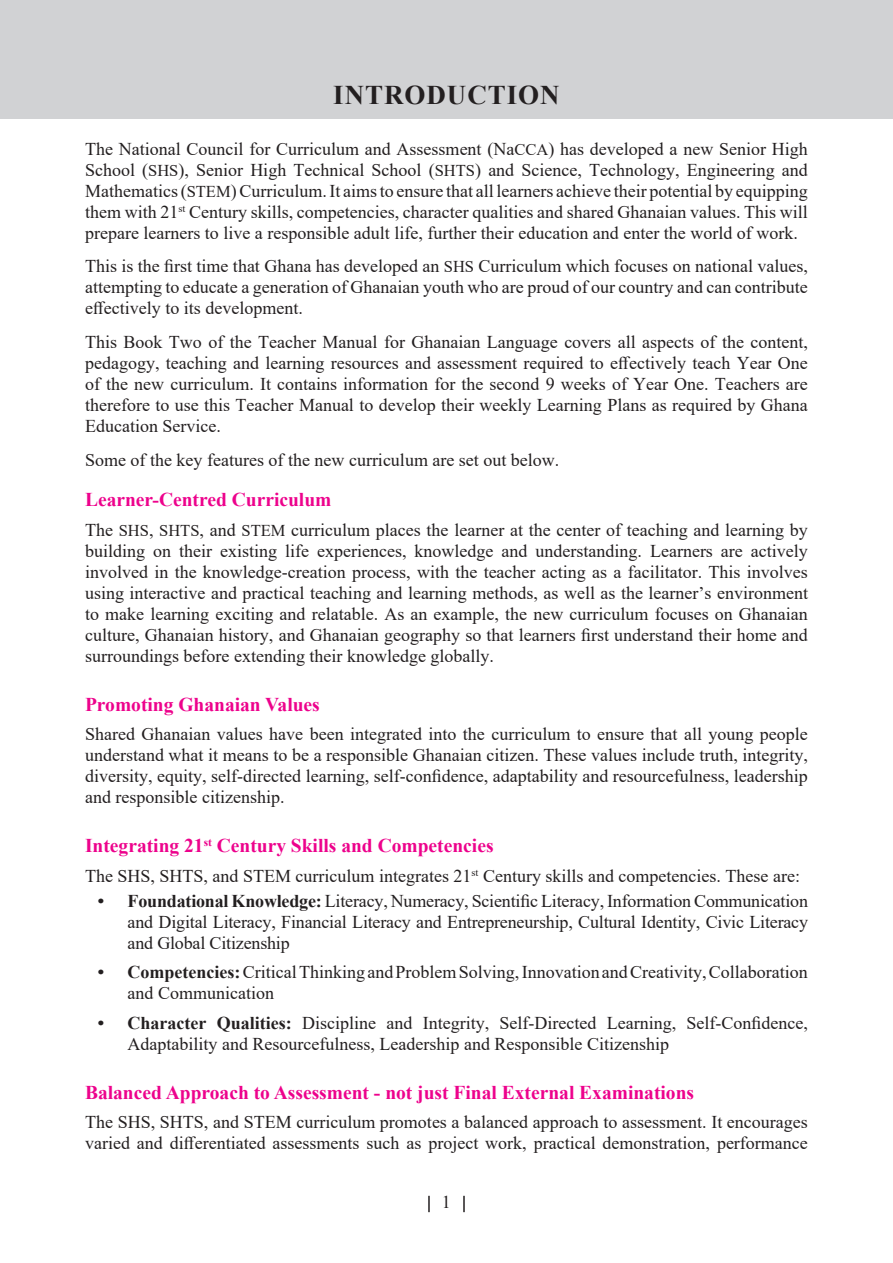
<style>
.page{position:relative;width:893px;height:1263px;background:#fff}
.page>*{position:absolute;margin:0;border:0;box-sizing:border-box;transform-origin:0 0}
.t1{font:700 27px "Times New Roman";letter-spacing:.035em;color:#231f20}
.t2{font:700 19.5px "Times New Roman";color:#ed028c}
.t3{font:18px/21px "Times New Roman";color:#231f20;text-align:justify}
.s1{font-size:16.5px}
.s2{font-weight:700}
</style>
<div class="page">
<svg style="left:428px;top:1196px;width:2px;height:16px"></svg>
<svg style="left:463px;top:1196px;width:2px;height:16px"></svg>
<div style="left:0;top:0;width:893px;height:118px;background:#d1d2d4"></div>
<h1 class="t1" style="left:333px;top:75px;width:228px">INTRODUCTION</h1>
<p class="t3" style="left:85px;top:137px;width:724px">The National Council for Curriculum and Assessment (Na<span class="s1">CCA</span>) has developed a new Senior High School (<span class="s1">SHS</span>), Senior High Technical School (<span class="s1">SHTS</span>) and Science, Technology, Engineering and Mathematics (<span class="s1">STEM</span>) Curriculum. It aims to ensure that all learners achieve their potential by equipping them with 21<sup>st</sup> Century skills, competencies, character qualities and shared Ghanaian values. This will prepare learners to live a responsible adult life, further their education and enter the world of work.</p>
<p class="t3" style="left:85px;top:255px;width:724px">This is the first time that Ghana has developed an <span class="s1">SHS</span> Curriculum which focuses on national values, attempting to educate a generation of Ghanaian youth who are proud of our country and can contribute effectively to its development.</p>
<p class="t3" style="left:85px;top:331px;width:724px">This Book Two of the Teacher Manual for Ghanaian Language covers all aspects of the content, pedagogy, teaching and learning resources and assessment required to effectively teach Year One of the new curriculum. It contains information for the second 9 weeks of Year One. Teachers are therefore to use this Teacher Manual to develop their weekly Learning Plans as required by Ghana Education Service.</p>
<p class="t3" style="left:85px;top:449px;width:476px">Some of the key features of the new curriculum are set out below.</p>
<p class="t2" style="left:85px;top:486px;width:248px">Learner-Centred Curriculum</p>
<p class="t3" style="left:85px;top:519px;width:724px">The <span class="s1">SHS</span>, <span class="s1">SHTS</span>, and <span class="s1">STEM</span> curriculum places the learner at the center of teaching and learning by building on their existing life experiences, knowledge and understanding. Learners are actively involved in the knowledge-creation process, with the teacher acting as a facilitator. This involves using interactive and practical teaching and learning methods, as well as the learner’s environment to make learning exciting and relatable. As an example, the new curriculum focuses on Ghanaian culture, Ghanaian history, and Ghanaian geography so that learners first understand their home and surroundings before extending their knowledge globally.</p>
<p class="t2" style="left:85px;top:690px;width:236px">Promoting Ghanaian Values</p>
<p class="t3" style="left:85px;top:723px;width:724px">Shared Ghanaian values have been integrated into the curriculum to ensure that all young people understand what it means to be a responsible Ghanaian citizen. These values include truth, integrity, diversity, equity, self-directed learning, self-confidence, adaptability and resourcefulness, leadership and responsible citizenship.</p>
<p class="t2" style="left:85px;top:831px;width:410px">Integrating 21<sup>st</sup> Century Skills and Competencies</p>
<p class="t3" style="left:85px;top:864px;width:716px">The SHS, SHTS, and STEM curriculum integrates 21<sup>st</sup> Century skills and competencies. These are:</p>
<p class="t3" style="left:128px;top:890px;width:682px;text-indent:-30px"><span class="s2">• Foundational Knowledge:</span> Literacy, Numeracy, Scientific Literacy, Information Communication and Digital Literacy, Financial Literacy and Entrepreneurship, Cultural Identity, Civic Literacy and Global Citizenship</p>
<p class="t3" style="left:128px;top:961px;width:682px;text-indent:-30px"><span class="s2">• Competencies:</span> Critical Thinking and Problem Solving, Innovation and Creativity, Collaboration and Communication</p>
<p class="t3" style="left:128px;top:1012px;width:682px;text-indent:-30px"><span class="s2">• Character Qualities:</span> Discipline and Integrity, Self-Directed Learning, Self-Confidence,<br>Adaptability and Resourcefulness, Leadership and Responsible Citizenship</p>
<p class="t2" style="left:85px;top:1078px;width:611px">Balanced Approach to Assessment - not just Final External Examinations</p>
<p class="t3" style="left:85px;top:1111px;width:724px">The SHS, SHTS, and STEM curriculum promotes a balanced approach to assessment. It encourages varied and differentiated assessments such as project work, practical demonstration, performance</p>
<p class="t3" style="left:442px;top:1191px;width:10px">1</p>
</div>
